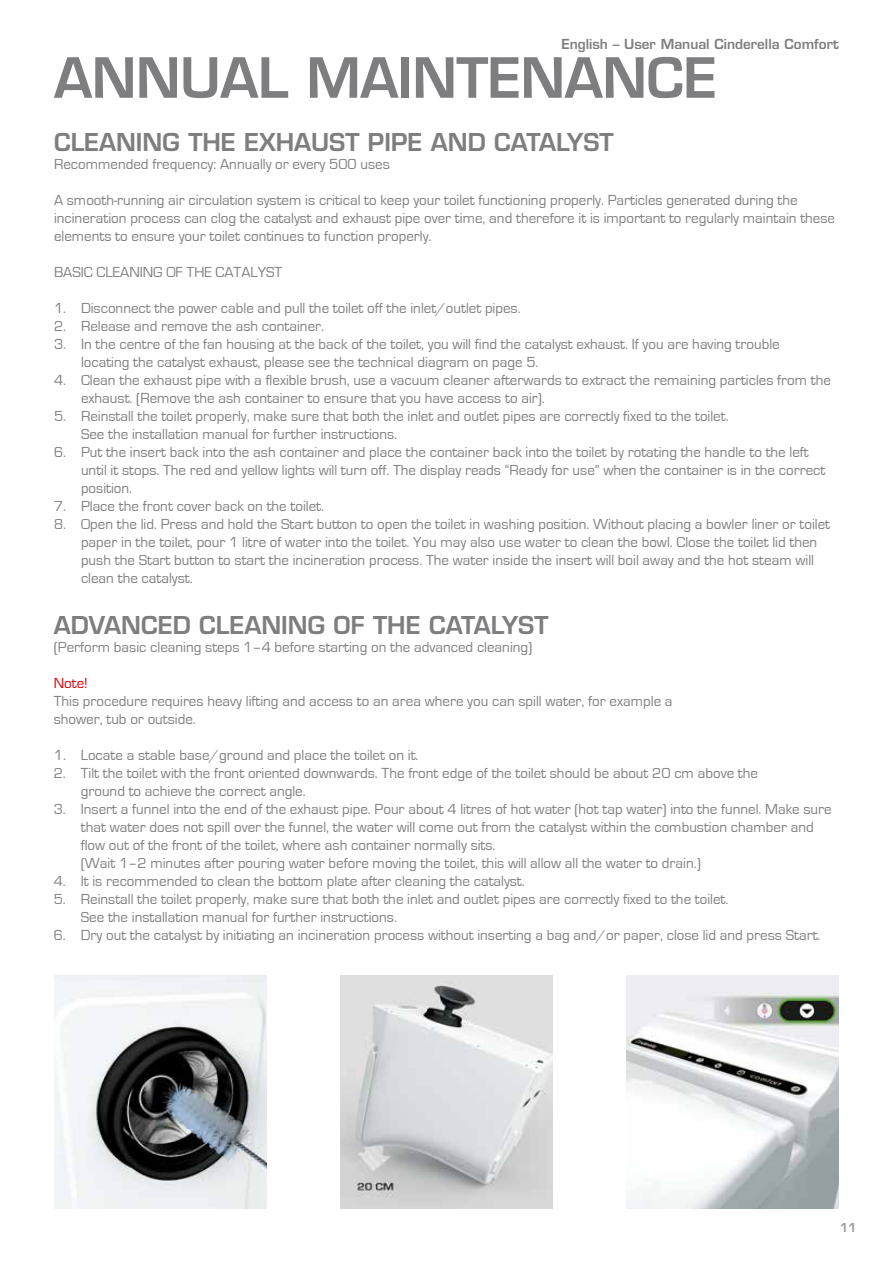
<style>
.page{position:relative;width:893px;height:1263px;background:#fff}
.page>*{position:absolute;margin:0;border:0;box-sizing:border-box;transform-origin:0 0}
.t1{font:600 54px "Eurostile";letter-spacing:-.01em;color:#7e7e80}
.t2{font:600 24px "Eurostile";color:#7e7e80}
.t3{font:15px/18px "Eurostile";color:#7e7e80}
.t4{font:15px "Eurostile";color:#d70006}
.t5{font:600 13.5px "Eurostile";color:#7e7e80}
.t6{font:600 12px "Eurostile";color:#999}
</style>
<div class="page">
<img style="left:626px;top:975px;width:213px;height:234px">
<img style="left:340px;top:975px;width:213px;height:234px">
<img style="left:54px;top:975px;width:213px;height:234px">
<p class="t5" style="left:561px;top:36px;width:279px">English – User Manual Cinderella Comfort</p>
<h1 class="t1" style="left:54px;top:44px;width:664px">ANNUAL MAINTENANCE</h1>
<h2 class="t2" style="left:54px;top:127px;width:561px">CLEANING THE EXHAUST PIPE AND CATALYST</h2>
<p class="t3" style="left:54px;top:155px;width:337px">Recommended frequency: Annually or every 500 uses</p>
<p class="t3" style="left:54px;top:191px;width:783px">A smooth-running air circulation system is critical to keep your toilet functioning properly. Particles generated during the incineration process can clog the catalyst and exhaust pipe over time, and therefore it is important to regularly maintain these elements to ensure your toilet continues to function properly.</p>
<p class="t3" style="left:54px;top:263px;width:230px">BASIC CLEANING OF THE CATALYST</p>
<p class="t3" style="left:54px;top:299px;width:468px">1. Disconnect the power cable and pull the toilet off the inlet/outlet pipes.</p>
<p class="t3" style="left:54px;top:317px;width:272px">2. Release and remove the ash container.</p>
<p class="t3" style="left:81px;top:335px;width:700px;text-indent:-27px">3. In the centre of the fan housing at the back of the toilet, you will find the catalyst exhaust. If you are having trouble locating the catalyst exhaust, please see the technical diagram on page 5.</p>
<p class="t3" style="left:81px;top:371px;width:752px;text-indent:-27px">4. Clean the exhaust pipe with a flexible brush, use a vacuum cleaner afterwards to extract the remaining particles from the exhaust. (Remove the ash container to ensure that you have access to air).</p>
<p class="t3" style="left:81px;top:407px;width:649px;text-indent:-27px">5. Reinstall the toilet properly, make sure that both the inlet and outlet pipes are correctly fixed to the toilet.<br>See the installation manual for further instructions.</p>
<p class="t3" style="left:81px;top:443px;width:746px;text-indent:-27px">6. Put the insert back into the ash container and place the container back into the toilet by rotating the handle to the left until it stops. The red and yellow lights will turn off. The display reads “Ready for use” when the container is in the correct position.</p>
<p class="t3" style="left:54px;top:497px;width:272px">7. Place the front cover back on the toilet.</p>
<p class="t3" style="left:81px;top:515px;width:751px;text-indent:-27px">8. Open the lid. Press and hold the Start button to open the toilet in washing position. Without placing a bowler liner or toilet paper in the toilet, pour 1 litre of water into the toilet. You may also use water to clean the bowl. Close the toilet lid then push the Start button to start the incineration process. The water inside the insert will boil away and the hot steam will clean the catalyst.</p>
<h2 class="t2" style="left:54px;top:610px;width:496px">ADVANCED CLEANING OF THE CATALYST</h2>
<p class="t3" style="left:54px;top:638px;width:480px">(Perform basic cleaning steps 1–4 before starting on the advanced cleaning)</p>
<p class="t4" style="left:54px;top:675px;width:36px">Note!</p>
<p class="t3" style="left:54px;top:692px;width:620px">This procedure requires heavy lifting and access to an area where you can spill water, for example a shower, tub or outside.</p>
<p class="t3" style="left:54px;top:746px;width:366px">1. Locate a stable base/ground and place the toilet on it.</p>
<p class="t3" style="left:81px;top:764px;width:679px;text-indent:-27px">2. Tilt the toilet with the front oriented downwards. The front edge of the toilet should be about 20 cm above the ground to achieve the correct angle.</p>
<p class="t3" style="left:81px;top:800px;width:752px;text-indent:-27px">3. Insert a funnel into the end of the exhaust pipe. Pour about 4 litres of hot water (hot tap water) into the funnel. Make sure that water does not spill over the funnel, the water will come out from the catalyst within the combustion chamber and flow out of the front of the toilet, where ash container normally sits.<br>(Wait 1–2 minutes after pouring water before moving the toilet, this will allow all the water to drain.)</p>
<p class="t3" style="left:54px;top:872px;width:472px">4. It is recommended to clean the bottom plate after cleaning the catalyst.</p>
<p class="t3" style="left:81px;top:890px;width:649px;text-indent:-27px">5. Reinstall the toilet properly, make sure that both the inlet and outlet pipes are correctly fixed to the toilet.<br>See the installation manual for further instructions.</p>
<p class="t3" style="left:54px;top:926px;width:768px">6. Dry out the catalyst by initiating an incineration process without inserting a bag and/or paper, close lid and press Start.</p>
<p class="t6" style="left:840px;top:1220px;width:18px">11</p>
</div>
